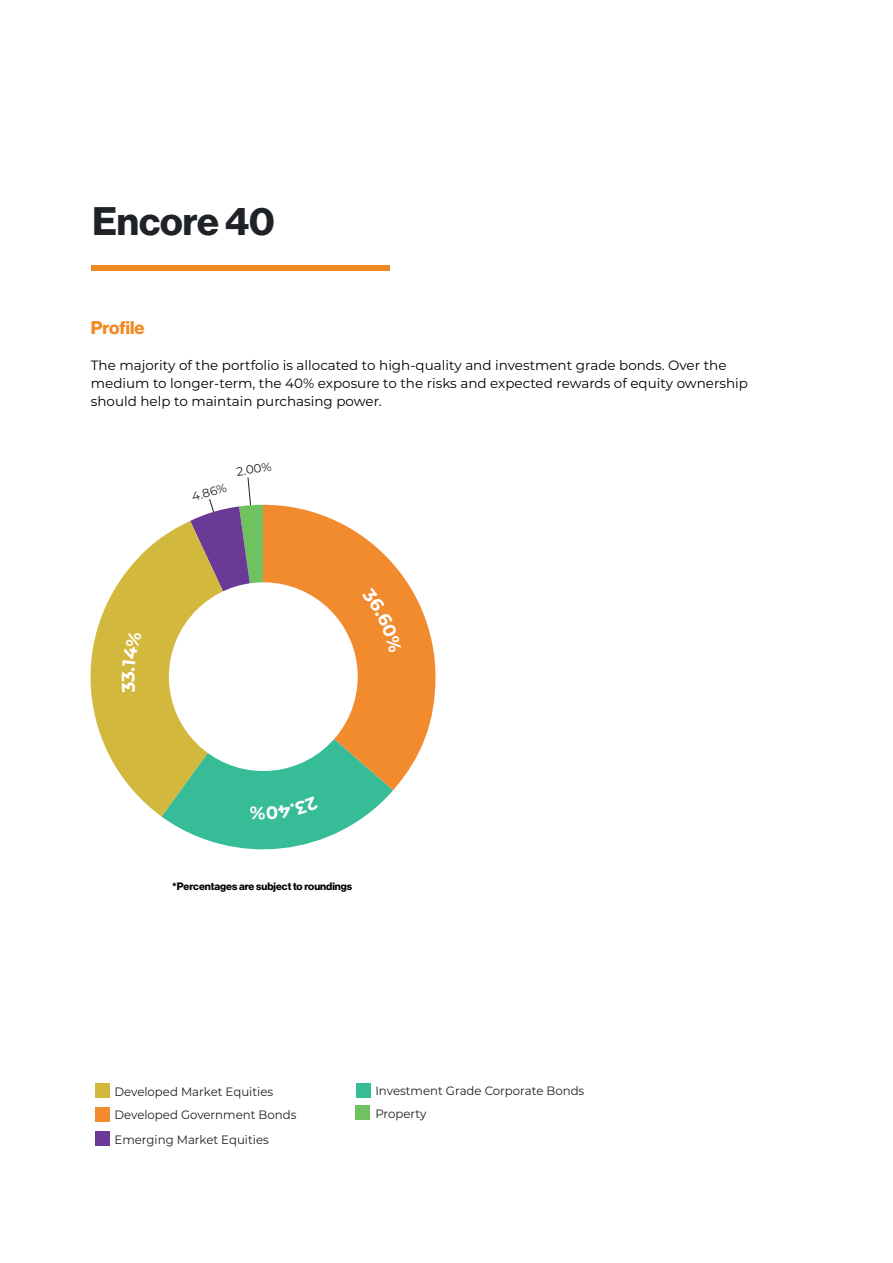
<style>
.page{position:relative;width:893px;height:1263px;background:#fff}
.page>*{position:absolute;margin:0;border:0;box-sizing:border-box;transform-origin:0 0}
.chapter_title{font:39px "N Haas Grotesk DS Pro 75 Bd";color:#1f2327}
.body{font:18px "N Haas Grotesk DS Pro 75 Bd";letter-spacing:-.005em;color:#f08921}
.body-2{font:13.5px/18px "Montserrat";color:#000}
.t1{font:12.15px/24.5px "Montserrat";color:#231f20}
.t2{font:12px "Montserrat";color:#231f20}
.t3{font:10.5px "N Haas Grotesk DS Pro 75 Bd";color:#000}
</style>
<div class="page">
<svg style="left:90px;top:537px;width:72px;height:279px;fill:#d3b83e"></svg>
<svg style="left:402px;top:575px;width:33px;height:204px;fill:#f18b2e"></svg>
<div style="left:91px;top:265px;width:299px;height:6px;background:#ee8922"></div>
<div style="left:95px;top:1083px;width:14px;height:15px;background:#d3b83e"></div>
<div style="left:95px;top:1107px;width:14px;height:15px;background:#f18b2e"></div>
<div style="left:95px;top:1131px;width:14px;height:14px;background:#6b3a96"></div>
<div style="left:356px;top:1083px;width:14px;height:15px;background:#36bc96"></div>
<div style="left:356px;top:1106px;width:14px;height:14px;background:#70c15f"></div>
<svg style="left:162px;top:477px;width:240px;height:373px"></svg>
<svg style="left:122px;top:631px;width:20px;height:62px"></svg>
<p class="chapter_title" style="left:92px;top:198px;width:184px">Encore 40</p>
<p class="body" style="left:91px;top:317px;width:55px">Profile</p>
<p class="body-2" style="left:91px;top:355px;width:659px">The majority of the portfolio is allocated to high-quality and investment grade bonds. Over the medium to longer-term, the 40% exposure to the risks and expected rewards of equity ownership should help to maintain purchasing power.</p>
<p class="t2" style="left:190px;top:489px;width:37px;rotate:-15deg">4.86%</p>
<p class="t2" style="left:235px;top:463px;width:37px;rotate:-8deg">2.00%</p>
<p class="t3" style="left:172px;top:880px;width:181px">*Percentages are subject to roundings</p>
<p class="t1" style="left:114px;top:1079px;width:160px">Developed Market Equities</p>
<p class="t1" style="left:375px;top:1078px;width:210px;line-height:24px">Investment Grade Corporate Bonds<br>Property</p>
<p class="t1" style="left:114px;top:1102px;width:183px">Developed Government Bonds<br>Emerging Market Equities</p>
</div>
